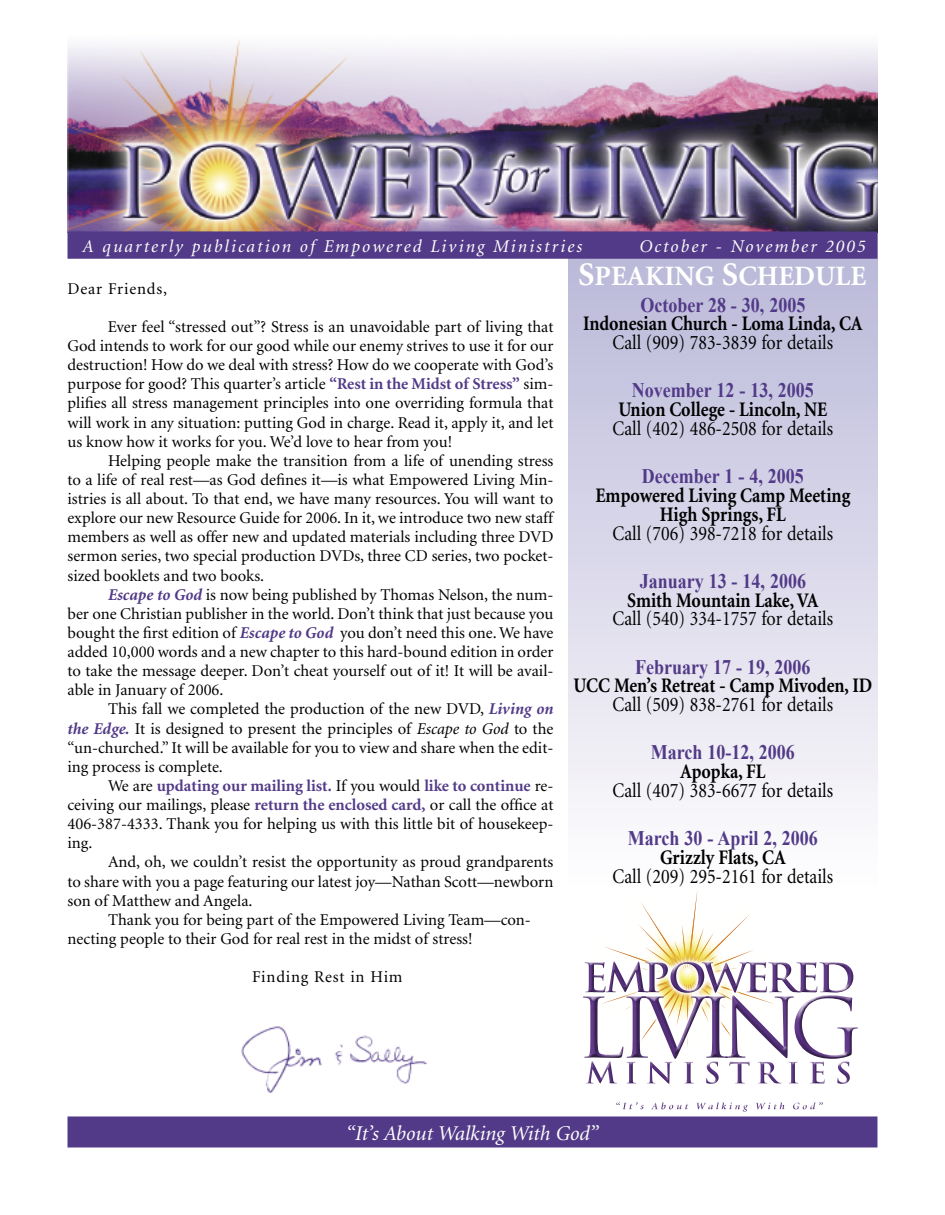
<style>
.page{position:relative;width:945px;height:1215px;background:#fff}
.page>*{position:absolute;margin:0;border:0;box-sizing:border-box;transform-origin:0 0}
.t1{font:700 28.05px "Minion";color:#fff}
.t2{font:italic 21px "Minion";color:#fff}
.t3{font:20.7px "Minion";color:#000;scale:.87 1}
.t4{font:700 20.7px/18.8px "Minion";color:#000;text-align:center;scale:.87 1}
.t5{font:700 20.7px "Times New Roman";color:#523a88;scale:.87 1}
.t6{font:italic 18px "Minion";letter-spacing:.115em;color:#fff}
.t7{font:16.5px/19.2px "Minion";color:#000;text-align:justify}
.t8{font:16.5px "Minion";letter-spacing:.05em;color:#000}
.s1{font-weight:700;color:#523a88}
.s2{font-weight:700;font-style:italic;color:#523a88}
.s3{font-style:italic}
.s4{font-size:33px}
</style>
<div class="page">
<svg style="left:568px;top:232px;width:310px;height:570px;background:#d7d6e8"></svg>
<img style="left:241px;top:1026px;width:186px;height:67px">
<img style="left:68px;top:39px;width:810px;height:193px">
<img style="left:584px;top:962px;width:294px;height:158px">
<img style="left:600px;top:890px;width:176px;height:105px">
<img style="left:585px;top:962px;width:163px;height:31px">
<img style="left:583px;top:995px;width:210px;height:64px">
<svg style="left:729px;top:1103px;width:11px;height:6px"></svg>
<img style="left:743px;top:1102px;width:41px;height:10px">
<img style="left:793px;top:1102px;width:30px;height:7px">
<div style="left:68px;top:232px;width:809px;height:26px;background:#523a88"></div>
<div style="left:68px;top:231px;width:809px;height:28px;border:2px solid #523a88"></div>
<div style="left:68px;top:1117px;width:809px;height:30px;background:#523a88"></div>
<div style="left:68px;top:1116px;width:809px;height:32px;border:2px solid #523a88"></div>
<p class="t6" style="left:83px;top:237px;width:501px">A quarterly publication of Empowered Living Ministries</p>
<p class="t6" style="left:639px;top:237px;width:228px">October - November 2005</p>
<p class="t8" style="left:68px;top:280px;width:101px">Dear Friends,</p>
<p class="t7" style="left:68px;top:318px;width:488px;text-indent:40px">Ever feel “stressed out”? Stress is an unavoidable part of living that God intends to work for our good while our enemy strives to use it for our destruction! How do we deal with stress? How do we cooperate with God’s purpose for good? This quarter’s article <span class="s1">“Rest in the Midst of Stress”</span> sim&shy;plifies all stress management principles into one overriding formula that will work in any situation: putting God in charge. Read it, apply it, and let us know how it works for you. We’d love to hear from you!</p>
<p class="t7" style="left:68px;top:452px;width:488px;text-indent:40px">Helping people make the transition from a life of unending stress to a life of real rest—as God defines it—is what Empowered Living Min&shy;istries is all about. To that end, we have many resources. You will want to explore our new Resource Guide for 2006. In it, we introduce two new staff members as well as offer new and updated materials including three DVD sermon series, two special production DVDs, three CD series, two pocket&shy;sized booklets and two books.</p>
<p class="t7" style="left:67px;top:585px;width:488px;text-indent:41px"><span class="s2">Escape to God</span> is now being published by Thomas Nelson, the num&shy;ber one Christian publisher in the world. Don’t think that just because you bought the first edition of <span class="s2">Escape to God</span> you don’t need this one. We have added 10,000 words and a new chapter to this hard-bound edition in order to take the message deeper. Don’t cheat yourself out of it! It will be avail&shy;able in January of 2006.</p>
<p class="t7" style="left:67px;top:700px;width:488px;text-indent:41px">This fall we completed the production of the new DVD, <span class="s2">Living on the Edge.</span> It is designed to present the principles of <span class="s3">Escape to God</span> to the “un-churched.” It will be available for you to view and share when the edit&shy;ing process is complete.</p>
<p class="t7" style="left:67px;top:777px;width:488px;text-indent:41px">We are <span class="s1">updating our mailing list.</span> If you would <span class="s1">like to continue</span> re&shy;ceiving our mailings, please <span class="s1">return the enclosed card,</span> or call the office at 406-387-4333. Thank you for helping us with this little bit of housekeep&shy;ing.</p>
<p class="t7" style="left:68px;top:853px;width:487px;text-indent:40px">And, oh, we couldn’t resist the opportunity as proud grandparents to share with you a page featuring our latest joy—Nathan Scott—newborn son of Matthew and Angela.</p>
<p class="t7" style="left:68px;top:911px;width:465px;text-indent:40px">Thank you for being part of the Empowered Living Team—con&shy;necting people to their God for real rest in the midst of stress!</p>
<p class="t8" style="left:252px;top:969px;width:152px">Finding Rest in Him</p>
<h1 class="t1" style="left:578px;top:262px;width:289px"><span class="s4">S</span>PEAKING <span class="s4">S</span>CHEDULE</h1>
<p class="t5" style="left:640px;top:290px;width:191px">October 28 - 30, 2005</p>
<p class="t4" style="left:583px;top:315px;width:323px">Indonesian Church - Loma Linda, CA</p>
<p class="t3" style="left:613px;top:332px;width:255px">Call (909) 783-3839 for details</p>
<p class="t5" style="left:632px;top:376px;width:211px">November 12 - 13, 2005</p>
<p class="t4" style="left:618px;top:401px;width:242px">Union College - Lincoln, NE</p>
<p class="t3" style="left:613px;top:418px;width:255px">Call (402) 486-2508 for details</p>
<p class="t5" style="left:642px;top:462px;width:188px">December 1 - 4, 2005</p>
<p class="t4" style="left:596px;top:487px;width:294px">Empowered Living Camp Meeting<br>High Springs, FL</p>
<p class="t3" style="left:613px;top:523px;width:255px">Call (706) 398-7218 for details</p>
<p class="t5" style="left:640px;top:567px;width:193px">January 13 - 14, 2006</p>
<p class="t4" style="left:627px;top:591px;width:222px">Smith Mountain Lake, VA</p>
<p class="t3" style="left:613px;top:609px;width:255px">Call (540) 334-1757 for details</p>
<p class="t5" style="left:635px;top:652px;width:203px">February 17 - 19, 2006</p>
<p class="t4" style="left:573px;top:677px;width:345px">UCC Men’s Retreat - Camp Mivoden, ID</p>
<p class="t3" style="left:613px;top:694px;width:255px">Call (509) 838-2761 for details</p>
<p class="t5" style="left:651px;top:738px;width:167px">March 10-12, 2006</p>
<p class="t4" style="left:680px;top:763px;width:100px">Apopka, FL</p>
<p class="t3" style="left:613px;top:780px;width:255px">Call (407) 383-6677 for details</p>
<p class="t5" style="left:628px;top:824px;width:220px">March 30 - April 2, 2006</p>
<p class="t4" style="left:660px;top:849px;width:146px">Grizzly Flats, CA</p>
<p class="t3" style="left:613px;top:866px;width:255px">Call (209) 295-2161 for details</p>
<p class="t2" style="left:346px;top:1123px;width:254px">“It’s About Walking With God”</p>
</div>
